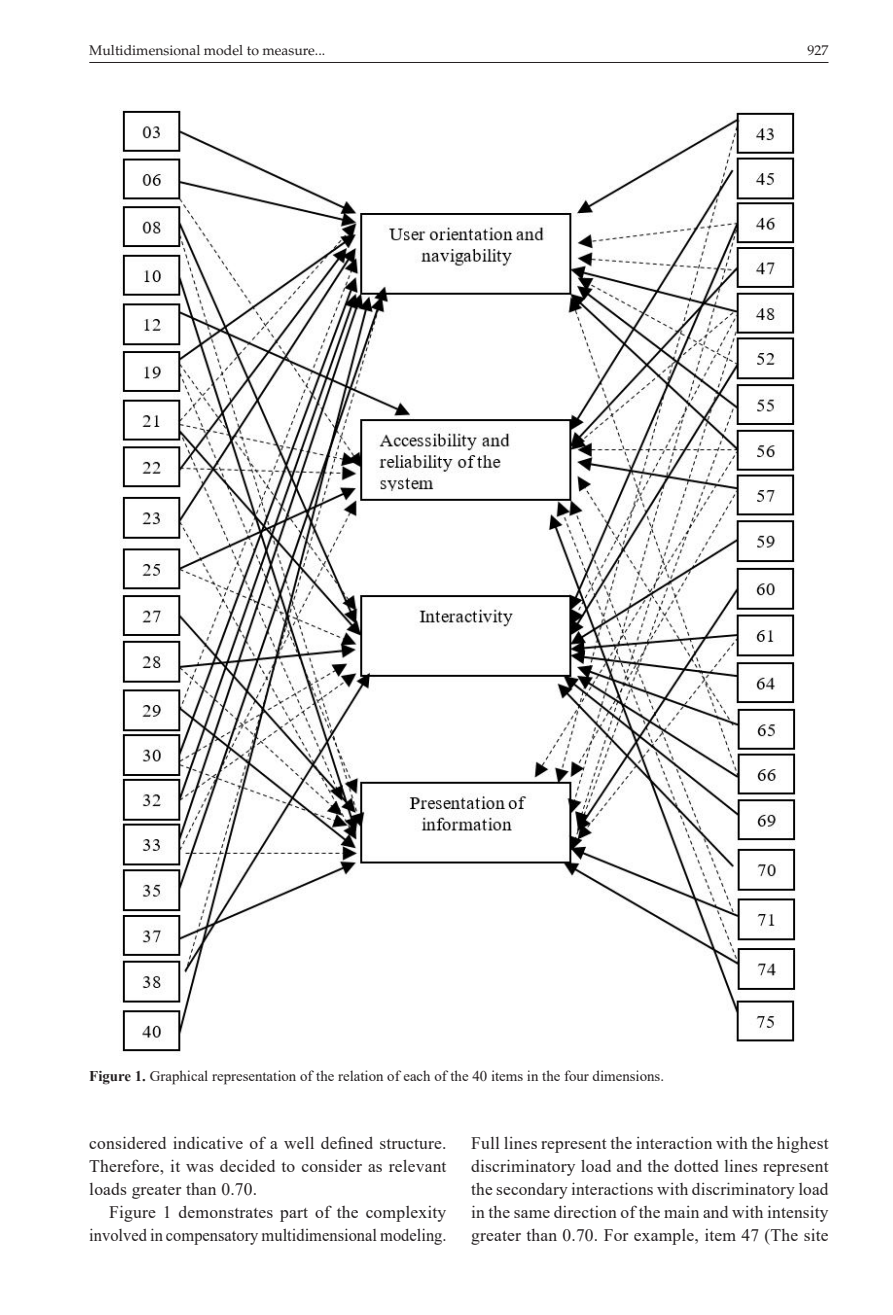
<style>
.page{position:relative;width:893px;height:1315px;background:#fff}
.page>*{position:absolute;margin:0;border:0;box-sizing:border-box;transform-origin:0 0}
.Paragraph{font:17.5px/22.8px "Times New Roman";letter-spacing:.01em;color:#231f20;text-align:justify}
.FigureCaption{font:14.88px "Times New Roman";color:#231f20}
.t1{font:14px "Palatino";color:#231f20}
.s1{font-weight:700}
</style>
<div class="page">
<hr style="left:89px;top:62px;width:739px;height:1px;background:#231f20">
<img style="left:120px;top:110px;width:676px;height:945px">
<p class="t1" style="left:89px;top:42px;width:238px">Multidimensional model to measure...</p>
<p class="t1" style="left:807px;top:42px;width:22px">927</p>
<p class="FigureCaption" style="left:89px;top:1065px;width:576px"><span class="s1">Figure 1.</span> Graphical representation of the relation of each of the 40 items in the four dimensions.</p>
<p class="Paragraph" style="left:89px;top:1131px;width:359px">considered indicative of a well defined structure.<br>Therefore, it was decided to consider as relevant loads greater than 0.70.</p>
<p class="Paragraph" style="left:89px;top:1200px;width:359px;text-align:right">Figure 1 demonstrates part of the complexity involved in compensatory multidimensional modeling.</p>
<p class="Paragraph" style="left:471px;top:1131px;width:359px">Full lines represent the interaction with the highest discriminatory load and the dotted lines represent the secondary interactions with discriminatory load in the same direction of the main and with intensity greater than 0.70. For example, item 47 (The site</p>
</div>
